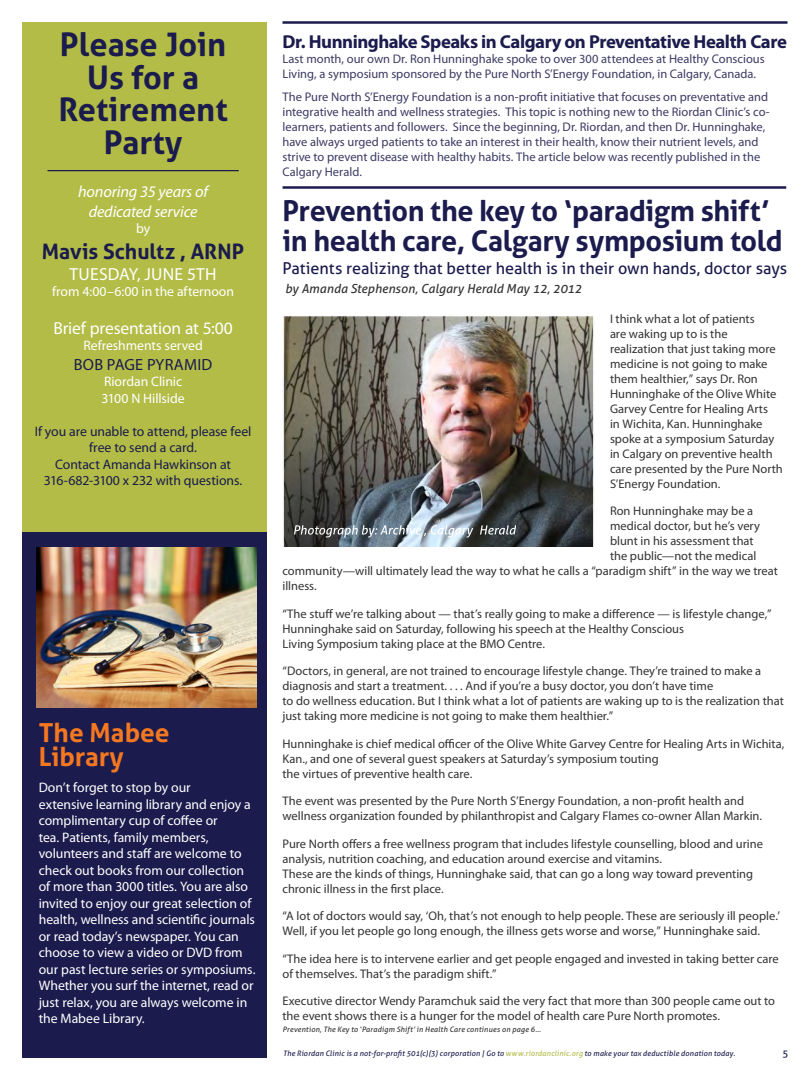
<style>
.page{position:relative;width:810px;height:1080px;background:#fff}
.page>*{position:absolute;margin:0;border:0;box-sizing:border-box;transform-origin:0 0}
.Medium_Header{font:700 32.5px/32.5px "Aller";color:#1b1b4d;text-align:center}
.Medium_Header-2{font:700 28.75px/30px "Aller";letter-spacing:-.015em;color:#1b1b4d}
.Medium_Header-3{font:700 26.25px/23.8px "Aller";color:#f47721}
.t1{font:700 21.25px "Aller";color:#1b1b4d}
.t2{font:700 18.75px "Myriad Pro";letter-spacing:-.025em;color:#1b1b4d}
.t3{font:17.5px "Myriad Pro";letter-spacing:-.005em;color:#fff}
.Medium_Header-4{font:16.25px "Aller";letter-spacing:-.005em;color:#1b1b4d}
.t4{font:italic 16.25px/19.5px "Myriad Pro";letter-spacing:-.01em;color:#fff;text-align:center}
.t5{font:16.25px "Myriad Pro";letter-spacing:.015em;color:#1b1b4d}
.t6{font:13.75px/16.5px "Myriad Pro";letter-spacing:-.005em;color:#fff}
.t7{font:13.75px/16.5px "Myriad Pro";letter-spacing:-.005em;color:#1b1b4d;text-align:center}
.t8{font:12.5px/15px "Myriad Pro";color:#333}
.t9{font:12.5px/15px "Myriad Pro";color:#3d3a63}
.t10{font:italic 12.5px "Aller";color:#333}
.Number{font:10px "Aller";color:#1b1b4d}
.t11{font:italic 7.5px "Aller";letter-spacing:.02em;color:#1b1b4d}
.t12{font:italic 7.5px "Aller";letter-spacing:.02em;color:#333}
.s1{color:#b2bc46}
</style>
<div class="page">
<div style="left:22px;top:22px;width:246px;height:510px;background:#b2bc46"></div>
<div style="left:22px;top:532px;width:246px;height:526px;background:#1b1b4d"></div>
<img style="left:283px;top:315px;width:312px;height:231px">
<svg style="left:480px;top:525px;width:36px;height:10px"></svg>
<svg style="left:294px;top:525px;width:179px;height:13px;background:#8e989f"></svg>
<img style="left:36px;top:548px;width:220px;height:159px">
<hr style="left:48px;top:170px;width:191px;height:1px;background:#1b1b4d">
<hr style="left:282px;top:21px;width:506px;height:3px;background:#1b1b4d">
<hr style="left:283px;top:186px;width:503px;height:3px;background:#1b1b4d">
<p class="Medium_Header" style="left:58px;top:28px;width:171px">Please Join<br>Us for a<br>Retirement<br>Party</p>
<p class="t4" style="left:78px;top:182px;width:131px">honoring 35 years of dedicated service</p>
<p class="t6" style="left:136px;top:220px;width:16px">by</p>
<p class="t1" style="left:42px;top:238px;width:204px">Mavis Schultz , ARNP</p>
<p class="t3" style="left:70px;top:263px;width:149px">TUESDAY, JUNE 5TH</p>
<p class="t6" style="left:52px;top:283px;width:183px">from 4:00–6:00 in the afternoon</p>
<p class="t3" style="left:53px;top:317px;width:181px">Brief presentation at 5:00</p>
<p class="t6" style="left:83px;top:337px;width:121px">Refreshments served</p>
<p class="t5" style="left:74px;top:354px;width:140px">BOB PAGE PYRAMID</p>
<p class="t6" style="left:104px;top:373px;width:80px">Riordan Clinic</p>
<p class="t6" style="left:102px;top:390px;width:85px">3100 N Hillside</p>
<p class="t7" style="left:35px;top:423px;width:218px">If you are unable to attend, please feel free to send a card.</p>
<p class="t7" style="left:44px;top:456px;width:200px">Contact Amanda Hawkinson at<br>316-682-3100 x 232 with questions.</p>
<p class="Medium_Header-3" style="left:39px;top:720px;width:132px">The Mabee<br>Library</p>
<p class="t6" style="left:39px;top:779px;width:218px">Don’t forget to stop by our<br>extensive learning library and enjoy a complimentary cup of coffee or<br>tea. Patients, family members, volunteers and staff are welcome to check out books from our collection of more than 3000 titles. You are also invited to enjoy our great selection of health, wellness and scientific journals or read today’s newspaper. You can choose to view a video or DVD from our past lecture series or symposiums.<br>Whether you surf the internet, read or just relax, you are always welcome in the Mabee Library.</p>
<p class="t2" style="left:282px;top:29px;width:506px">Dr. Hunninghake Speaks in Calgary on Preventative Health Care</p>
<p class="t9" style="left:282px;top:51px;width:484px">Last month, our own Dr. Ron Hunninghake spoke to over 300 attendees at Healthy Conscious<br>Living, a symposium sponsored by the Pure North S’Energy Foundation, in Calgary, Canada.</p>
<p class="t9" style="left:282px;top:89px;width:489px">The Pure North S’Energy Foundation is a non-profit initiative that focuses on preventative and integrative health and wellness strategies. This topic is nothing new to the Riordan Clinic’s co&shy;learners, patients and followers. Since the beginning, Dr. Riordan, and then Dr. Hunninghake, have always urged patients to take an interest in their health, know their nutrient levels, and strive to prevent disease with healthy habits. The article below was recently published in the Calgary Herald.</p>
<p class="Medium_Header-2" style="left:282px;top:196px;width:502px">Prevention the key to ‘paradigm shift’ in health care, Calgary symposium told</p>
<p class="Medium_Header-4" style="left:283px;top:258px;width:506px">Patients realizing that better health is in their own hands, doctor says</p>
<p class="t10" style="left:285px;top:280px;width:298px">by Amanda Stephenson, Calgary Herald May 12, 2012</p>
<p class="t8" style="left:610px;top:311px;width:174px">I think what a lot of patients<br>are waking up to is the realization that just taking more medicine is not going to make them healthier,” says Dr. Ron<br>Hunninghake of the Olive White<br>Garvey Centre for Healing Arts<br>in Wichita, Kan. Hunninghake spoke at a symposium Saturday in Calgary on preventive health care presented by the Pure North<br>S’Energy Foundation.</p>
<p class="t8" style="left:610px;top:503px;width:145px">Ron Hunninghake may be a</p>
<p class="t8" style="left:610px;top:518px;width:152px">medical doctor, but he’s very</p>
<p class="t8" style="left:610px;top:533px;width:145px">blunt in his assessment that</p>
<p class="t8" style="left:610px;top:548px;width:148px">the public—not the medical</p>
<p class="t8" style="left:283px;top:563px;width:497px">community—will ultimately lead the way to what he calls a “paradigm shift” in the way we treat</p>
<p class="t8" style="left:283px;top:578px;width:36px">illness.</p>
<p class="t8" style="left:283px;top:606px;width:491px">“The stuff we’re talking about — that’s really going to make a difference — is lifestyle change,”<br>Hunninghake said on Saturday, following his speech at the Healthy Conscious</p>
<p class="t8" style="left:283px;top:636px;width:264px">Living Symposium taking place at the BMO Centre.</p>
<p class="t8" style="left:283px;top:663px;width:480px">“Doctors, in general, are not trained to encourage lifestyle change. They’re trained to make a diagnosis and start a treatment. . . . And if you’re a busy doctor, you don’t have time</p>
<p class="t8" style="left:283px;top:693px;width:503px">to do wellness education. But I think what a lot of patients are waking up to is the realization that just taking more medicine is not going to make them healthier.”</p>
<p class="t8" style="left:283px;top:736px;width:503px">Hunninghake is chief medical officer of the Olive White Garvey Centre for Healing Arts in Wichita,<br>Kan., and one of several guest speakers at Saturday’s symposium touting</p>
<p class="t8" style="left:283px;top:766px;width:191px">the virtues of preventive health care.</p>
<p class="t8" style="left:283px;top:793px;width:481px">The event was presented by the Pure North S’Energy Foundation, a non-profit health and wellness organization founded by philanthropist and Calgary Flames co-owner Allan Markin.</p>
<p class="t8" style="left:283px;top:836px;width:482px">Pure North offers a free wellness program that includes lifestyle counselling, blood and urine analysis, nutrition coaching, and education around exercise and vitamins.</p>
<p class="t8" style="left:283px;top:866px;width:472px">These are the kinds of things, Hunninghake said, that can go a long way toward preventing chronic illness in the first place.</p>
<p class="t8" style="left:283px;top:908px;width:499px">“A lot of doctors would say, ‘Oh, that’s not enough to help people. These are seriously ill people.’<br>Well, if you let people go long enough, the illness gets worse and worse,” Hunninghake said.</p>
<p class="t8" style="left:283px;top:951px;width:498px">“The idea here is to intervene earlier and get people engaged and invested in taking better care of themselves. That’s the paradigm shift.”</p>
<p class="t8" style="left:283px;top:993px;width:494px">Executive director Wendy Paramchuk said the very fact that more than 300 people came out to the event shows there is a hunger for the model of health care Pure North promotes.</p>
<p class="Number" style="left:782px;top:1047px;width:7px">5</p>
<p class="t12" style="left:282px;top:1025px;width:260px">Prevention, The Key to ‘Paradigm Shift’ in Health Care continues on page 6…</p>
<p class="t11" style="left:283px;top:1049px;width:454px">The Riordan Clinic is a not-for-profit 501(c)(3) corporation | Go to <span class="s1">www.riordanclinic.org</span> to make your tax deductible donation today.</p>
</div>
